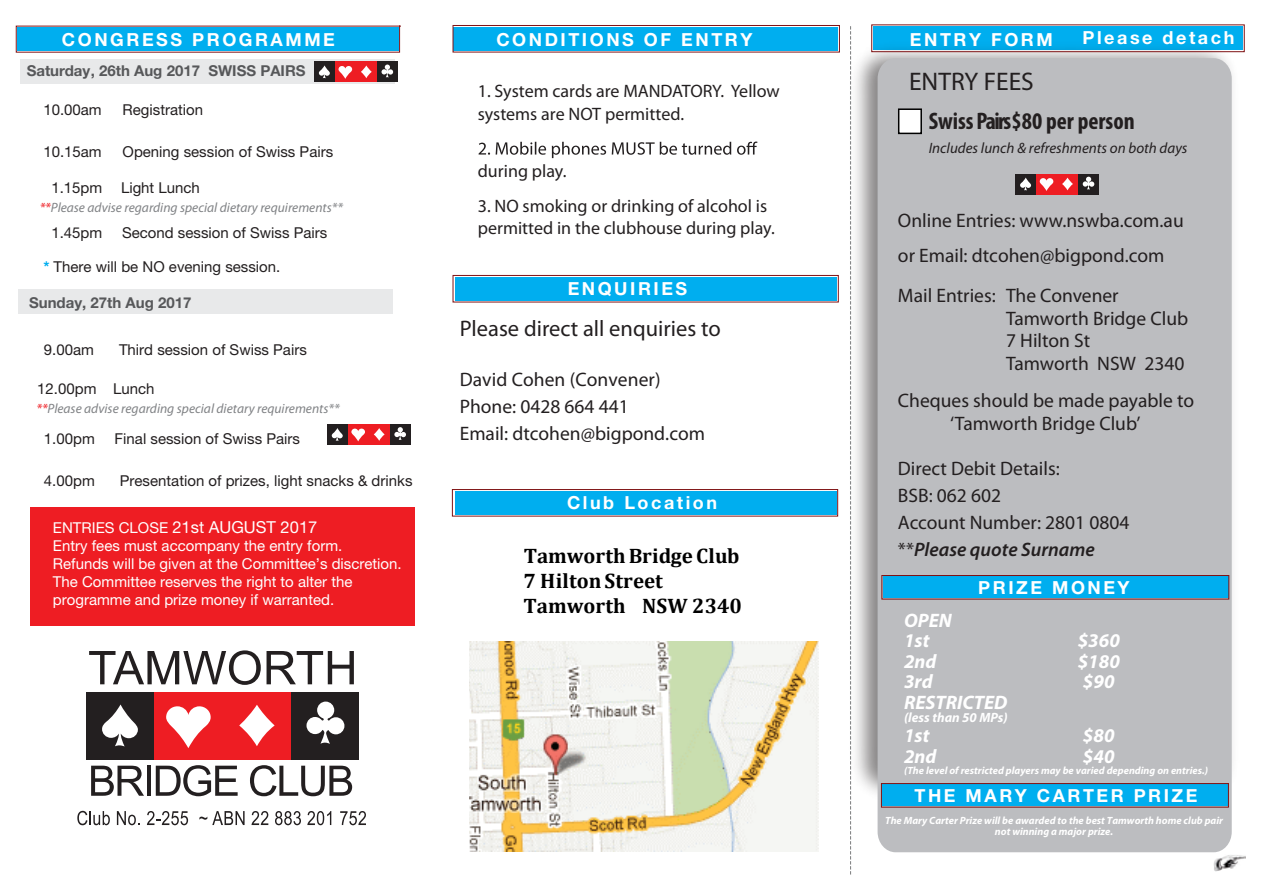
<style>
.page{position:relative;width:1264px;height:896px;background:#fff}
.page>*{position:absolute;margin:0;border:0;box-sizing:border-box;transform-origin:0 0}
.t1{font:25.5px "Myriad Pro";color:#231f20}
.t2{font:700 condensed 24px "Myriad Pro";color:#231f20}
.t3{font:22.5px "Myriad Pro";color:#231f20}
.t4{font:700 21px/25.2px "Cambria";letter-spacing:.005em;color:#000}
.t5{font:19.5px/27px "Myriad Pro";color:#231f20}
.t6{font:italic 700 19.5px/20.4px "Myriad Pro";color:#fff}
.t7{font:18px/22.5px "Myriad Pro";color:#231f20}
.t8{font:700 18px "Helvetica Neue LT Std";letter-spacing:.14em;color:#fff}
.t9{font:16.5px "Helvetica Neue LT Std";color:#fff}
.t10{font:15px "Helvetica Neue LT Std";color:#231f20}
.t11{font:15px/18px "Helvetica Neue LT Std";color:#fff}
.t12{font:700 15px "Helvetica Neue LT Std";color:#57585a}
.t13{font:italic 15px "Myriad Pro";color:#231f20}
.t14{font:italic 13.5px "Myriad Pro";color:#808285}
.t15{font:italic 700 13.5px "Myriad Pro";color:#fff}
.t16{font:italic 700 10.5px/11.4px "Myriad Pro";color:#fff;text-align:center}
.s1{font-weight:700;color:#00aeef}
.s2{color:#ee1d23}
.s3{font-weight:600;font-style:italic}
.s4{font-size:15px}
</style>
<div class="page">
<div style="left:19px;top:290px;width:374px;height:23px;background:#e8e9ea"></div>
<div style="left:21px;top:60px;width:374px;height:24px;background:#e8e9ea"></div>
<img style="left:1213px;top:855px;width:32px;height:16px">
<div style="left:453px;top:27px;width:384px;height:24px;background:#00aeef"></div>
<div style="left:873px;top:26px;width:369px;height:24px;background:#00aeef"></div>
<svg style="left:16px;top:26px;width:385px;height:27px;background:#15a8e1"></svg>
<div style="left:877px;top:58px;width:354px;height:793px;background:#bcbdc0"></div>
<svg style="left:850px;top:26px;width:1px;height:848px"></svg>
<div style="left:30px;top:507px;width:384px;height:118px;background:#ee1d23"></div>
<div style="left:455px;top:276px;width:382px;height:24px;background:#00aeef"></div>
<div style="left:348px;top:424px;width:20px;height:20px;background:#ee1d23"></div>
<div style="left:327px;top:424px;width:20px;height:20px;background:#231f20"></div>
<div style="left:390px;top:424px;width:20px;height:20px;background:#231f20"></div>
<svg style="left:394px;top:427px;width:12px;height:13px"></svg>
<div style="left:369px;top:424px;width:20px;height:20px;background:#ee1d23"></div>
<svg style="left:374px;top:428px;width:10px;height:12px"></svg>
<svg style="left:332px;top:428px;width:11px;height:12px"></svg>
<svg style="left:351px;top:428px;width:14px;height:13px"></svg>
<div style="left:335px;top:62px;width:20px;height:20px;background:#ee1d23"></div>
<div style="left:314px;top:62px;width:21px;height:20px;background:#231f20"></div>
<div style="left:377px;top:62px;width:20px;height:20px;background:#231f20"></div>
<svg style="left:381px;top:64px;width:12px;height:13px"></svg>
<div style="left:356px;top:62px;width:20px;height:20px;background:#ee1d23"></div>
<svg style="left:361px;top:65px;width:11px;height:13px"></svg>
<svg style="left:319px;top:65px;width:11px;height:13px"></svg>
<svg style="left:338px;top:66px;width:14px;height:13px"></svg>
<svg style="left:478px;top:141px;width:279px;height:17px"></svg>
<div style="left:1036px;top:174px;width:20px;height:20px;background:#ee1d23"></div>
<div style="left:1015px;top:174px;width:21px;height:20px;background:#231f20"></div>
<div style="left:1078px;top:174px;width:20px;height:20px;background:#231f20"></div>
<svg style="left:1082px;top:176px;width:12px;height:13px"></svg>
<div style="left:1057px;top:174px;width:20px;height:20px;background:#ee1d23"></div>
<svg style="left:1062px;top:177px;width:10px;height:13px"></svg>
<svg style="left:1020px;top:177px;width:11px;height:13px"></svg>
<svg style="left:1039px;top:178px;width:14px;height:13px"></svg>
<svg style="left:881px;top:574px;width:348px;height:25px;background:#13a5de"></svg>
<div style="left:453px;top:25px;width:386px;height:27px;border:1px solid #7f1315"></div>
<div style="left:453px;top:275px;width:385px;height:27px;border:1px solid #7f1315"></div>
<div style="left:871px;top:25px;width:373px;height:27px;border:1px solid #7f1315"></div>
<div style="left:87px;top:692px;width:67px;height:67px;background:#231f20"></div>
<div style="left:155px;top:692px;width:67px;height:67px;background:#ee1d23"></div>
<div style="left:291px;top:692px;width:67px;height:67px;background:#231f20"></div>
<svg style="left:306px;top:701px;width:38px;height:42px"></svg>
<div style="left:223px;top:692px;width:67px;height:67px;background:#ee1d23"></div>
<svg style="left:239px;top:704px;width:36px;height:42px"></svg>
<svg style="left:102px;top:704px;width:36px;height:42px"></svg>
<svg style="left:166px;top:706px;width:45px;height:41px"></svg>
<svg style="left:89px;top:650px;width:265px;height:34px"></svg>
<svg style="left:91px;top:765px;width:53px;height:30px"></svg>
<hr style="left:147px;top:765px;width:4px;height:30px;background:#231f20">
<svg style="left:156px;top:765px;width:82px;height:31px"></svg>
<svg style="left:250px;top:765px;width:102px;height:31px"></svg>
<svg style="left:77px;top:810px;width:33px;height:14px"></svg>
<svg style="left:117px;top:811px;width:23px;height:13px"></svg>
<svg style="left:147px;top:811px;width:41px;height:13px"></svg>
<svg style="left:199px;top:811px;width:45px;height:13px"></svg>
<svg style="left:251px;top:811px;width:17px;height:13px"></svg>
<svg style="left:275px;top:811px;width:26px;height:13px"></svg>
<svg style="left:307px;top:811px;width:24px;height:13px"></svg>
<svg style="left:340px;top:811px;width:26px;height:13px"></svg>
<img style="left:470px;top:641px;width:348px;height:210px">
<div style="left:455px;top:490px;width:381px;height:24px;background:#00aeef"></div>
<div style="left:452px;top:489px;width:386px;height:27px;border:1px solid #7f1315"></div>
<div style="left:898px;top:108px;width:24px;height:26px;background:#fff;border:2px solid #000"></div>
<svg style="left:881px;top:782px;width:347px;height:25px;background:#13a6df"></svg>
<p class="t8" style="left:62px;top:28px;width:274px">CONGRESS PROGRAMME</p>
<p class="t8" style="left:1082px;top:27px;width:153px">Please detach</p>
<p class="t8" style="left:496px;top:28px;width:257px">CONDITIONS OF ENTRY</p>
<p class="t8" style="left:910px;top:29px;width:144px">ENTRY FORM</p>
<h1 class="t1" style="left:909px;top:66px;width:126px">ENTRY FEES</h1>
<p class="t2" style="left:928px;top:106px;width:207px">Swiss Pairs $80 per person</p>
<p class="t13" style="left:928px;top:139px;width:260px">Includes lunch &amp; refreshments on both days</p>
<p class="t8" style="left:480px;top:29px;width:258px">CONDITIONS OF ENTRY</p>
<p class="t12" style="left:27px;top:62px;width:280px">Saturday, 26th Aug 2017 SWISS PAIRS</p>
<p class="t7" style="left:478px;top:80px;width:303px">1. System cards are MANDATORY. Yellow systems are NOT permitted.</p>
<p class="t10" style="left:43px;top:100px;width:60px">10.00am</p>
<p class="t10" style="left:123px;top:100px;width:82px">Registration</p>
<p class="t10" style="left:43px;top:142px;width:60px">10.15am</p>
<p class="t10" style="left:123px;top:142px;width:212px">Opening session of Swiss Pairs</p>
<p class="t10" style="left:51px;top:178px;width:52px">1.15pm</p>
<p class="t10" style="left:121px;top:178px;width:80px">Light Lunch</p>
<p class="t10" style="left:51px;top:223px;width:52px">1.45pm</p>
<p class="t10" style="left:122px;top:223px;width:207px">Second session of Swiss Pairs</p>
<p class="t10" style="left:43px;top:258px;width:238px"><span class="s1">*</span> There will be NO evening session.</p>
<p class="t7" style="left:478px;top:159px;width:90px">during play.</p>
<p class="t7" style="left:478px;top:194px;width:298px">3. NO smoking or drinking of alcohol is permitted in the clubhouse during play.</p>
<p class="t14" style="left:40px;top:199px;width:305px"><span class="s2">**</span>Please advise regarding special dietary requirements**</p>
<p class="t5" style="left:898px;top:203px;width:287px;line-height:34.5px">Online Entries: www.nswba.com.au or Email: dtcohen@bigpond.com</p>
<p class="t5" style="left:1006px;top:284px;width:184px;line-height:22.5px;text-indent:-108px">Mail Entries: The Convener<br>Tamworth Bridge Club<br>7 Hilton St<br>Tamworth NSW 2340</p>
<p class="t5" style="left:898px;top:389px;width:298px;line-height:22.5px;text-align:center">Cheques should be made payable to ‘Tamworth Bridge Club’</p>
<p class="t5" style="left:898px;top:454px;width:233px">Direct Debit Details:<br>BSB: 062 602<br>Account Number: 2801 0804 **<span class="s3">Please quote Surname</span></p>
<p class="t8" style="left:978px;top:576px;width:153px">PRIZE MONEY</p>
<p class="t8" style="left:567px;top:278px;width:121px">ENQUIRIES</p>
<p class="t12" style="left:29px;top:293px;width:164px">Sunday, 27th Aug 2017</p>
<p class="t3" style="left:460px;top:314px;width:262px">Please direct all enquiries to</p>
<p class="t10" style="left:44px;top:341px;width:52px">9.00am</p>
<p class="t10" style="left:119px;top:341px;width:189px">Third session of Swiss Pairs</p>
<p class="t10" style="left:37px;top:380px;width:119px">12.00pm Lunch</p>
<p class="t10" style="left:44px;top:429px;width:52px">1.00pm</p>
<p class="t10" style="left:115px;top:429px;width:187px">Final session of Swiss Pairs</p>
<p class="t10" style="left:44px;top:471px;width:52px">4.00pm</p>
<p class="t10" style="left:120px;top:471px;width:294px">Presentation of prizes, light snacks &amp; drinks</p>
<p class="t5" style="left:460px;top:365px;width:202px">David Cohen (Convener)</p>
<p class="t5" style="left:460px;top:392px;width:247px">Phone: 0428 664 441<br>Email: dtcohen@bigpond.com</p>
<p class="t14" style="left:36px;top:400px;width:305px"><span class="s2">**</span>Please advise regarding special dietary requirements**</p>
<p class="t8" style="left:567px;top:491px;width:152px">Club Location</p>
<p class="t9" style="left:53px;top:517px;width:266px"><span class="s4">ENTRIES CLOSE</span> 21st AUGUST 2017</p>
<p class="t11" style="left:53px;top:536px;width:350px">Entry fees must accompany the entry form.<br>Refunds will be given at the Committee’s discretion.<br>The Committee reserves the right to alter the programme and prize money if warranted.</p>
<p class="t4" style="left:523px;top:542px;width:220px">Tamworth Bridge Club<br>7 Hilton Street<br>Tamworth NSW 2340</p>
<p class="t6" style="left:904px;top:609px;width:49px">OPEN<br>1st</p>
<p class="t6" style="left:1077px;top:629px;width:44px">$360</p>
<p class="t6" style="left:904px;top:650px;width:34px">2nd</p>
<p class="t6" style="left:1077px;top:650px;width:44px">$180</p>
<p class="t6" style="left:904px;top:670px;width:30px">3rd</p>
<p class="t6" style="left:1083px;top:670px;width:33px">$90</p>
<p class="t6" style="left:904px;top:691px;width:105px">RESTRICTED</p>
<p class="t15" style="left:904px;top:708px;width:105px">(less than 50 MPs)</p>
<p class="t6" style="left:904px;top:724px;width:27px">1st</p>
<p class="t6" style="left:1083px;top:724px;width:33px">$80</p>
<p class="t6" style="left:904px;top:745px;width:34px">2nd</p>
<p class="t6" style="left:1083px;top:745px;width:33px">$40</p>
<p class="t16" style="left:904px;top:764px;width:306px">(The level of restricted players may be varied depending on entries.)</p>
<p class="t16" style="left:885px;top:814px;width:339px">The Mary Carter Prize will be awarded to the best Tamworth home club pair not winning a major prize.</p>
<p class="t8" style="left:914px;top:784px;width:284px">THE MARY CARTER PRIZE</p>
</div>
